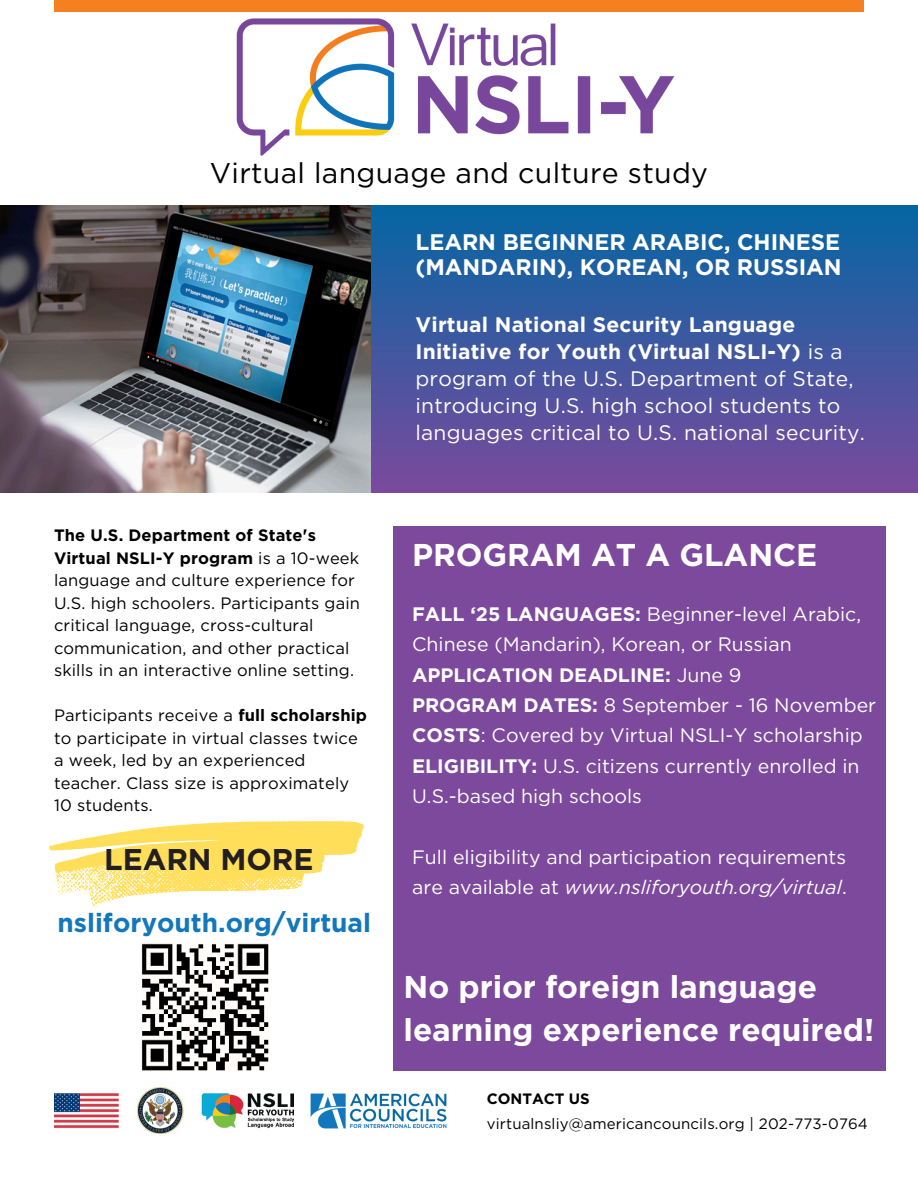
<style>
.page{position:relative;width:918px;height:1188px;background:#fff}
.page>*{position:absolute;margin:0;border:0;box-sizing:border-box;transform-origin:0 0}
.t1{font:700 31.5px/43.8px "Gotham";letter-spacing:-.005em;color:#fff}
.t2{font:700 30px "Gotham";letter-spacing:-.005em;color:#231f20}
.t3{font:28.5px "Gotham";letter-spacing:.01em;color:#000}
.t4{font:700 26.25px "Gotham";color:#1277bc}
.t5{font:700 22.5px/24.8px "Gotham";letter-spacing:-.005em;color:#fff}
.t6{font:21px/27px "Gotham";letter-spacing:.01em;color:#fff}
.t7{font:19.5px/30.3px "Gotham";color:#fff}
.t8{font:italic 19.5px "Gotham";color:#fff}
.t9{font:700 19.5px "Gotham";color:#fff}
.t10{font:16.5px/22.5px "Gotham";letter-spacing:.01em;color:#000}
.t11{font:15px "Gotham";letter-spacing:.01em;color:#000}
.t12{font:700 15px "Gotham";letter-spacing:-.005em;color:#000}
.s1{font-weight:700}
.s2{font-weight:400}
.s3{font-style:normal}
</style>
<div class="page">
<img style="left:0;top:205px;width:371px;height:287px">
<div style="left:371px;top:204px;width:547px;height:288px;background:linear-gradient(to bottom,#0466a3,#7a499d)"></div>
<img style="left:54px;top:1088px;width:240px;height:46px">
<img style="left:310px;top:1093px;width:137px;height:36px">
<img style="left:236px;top:18px;width:439px;height:138px">
<div style="left:393px;top:526px;width:493px;height:544px;background:#7c499d"></div>
<div style="left:54px;top:0;width:810px;height:12px;background:#f58020"></div>
<svg style="left:49px;top:821px;width:315px;height:86px"></svg>
<img style="left:142px;top:943px;width:127px;height:128px">
<h1 class="t3" style="left:210px;top:156px;width:500px">Virtual language and culture study</h1>
<p class="t5" style="left:416px;top:230px;width:428px">LEARN BEGINNER ARABIC, CHINESE (MANDARIN), KOREAN, OR RUSSIAN</p>
<h6 class="t10" style="left:54px;top:524px;width:307px"><span class="s1">The U.S. Department of State's Virtual NSLI-Y program</span> is a 10-week language and culture experience for U.S. high schoolers. Participants gain critical language, cross-cultural communication, and other practical skills in an interactive online setting.</h6>
<p class="t10" style="left:54px;top:704px;width:315px">Participants receive a <span class="s1">full scholarship </span>to participate in virtual classes twice a week, led by an experienced teacher. Class size is approximately<br>10 students.</p>
<p class="t2" style="left:104px;top:841px;width:211px">LEARN MORE</p>
<p class="t4" style="left:58px;top:906px;width:315px">nsliforyouth.org/virtual</p>
<h4 class="t6" style="left:416px;top:311px;width:451px"><span class="s1">Virtual National Security Language Initiative for Youth (Virtual NSLI-Y)</span> is a program of the U.S. Department of State, introducing U.S. high school students to languages critical to U.S. national security.</h4>
<h1 class="t1" style="left:412px;top:533px;width:407px">PROGRAM AT A GLANCE</h1>
<p class="t7" style="left:412px;top:599px;width:451px"><span class="s1">FALL ‘25 LANGUAGES:</span> Beginner-level Arabic,<br>Chinese (Mandarin), Korean, or Russian</p>
<p class="t9" style="left:412px;top:663px;width:331px">APPLICATION DEADLINE: <span class="s2">June 9</span></p>
<p class="t7" style="left:412px;top:690px;width:465px"><span class="s1">PROGRAM DATES:</span> 8 September - 16 November</p>
<p class="t7" style="left:412px;top:720px;width:452px"><span class="s1">COSTS</span>: Covered by Virtual NSLI-Y scholarship</p>
<p class="t7" style="left:412px;top:751px;width:449px"><span class="s1">ELIGIBILITY:</span> U.S. citizens currently enrolled in<br>U.S.-based high schools</p>
<p class="t7" style="left:412px;top:842px;width:436px">Full eligibility and participation requirements</p>
<p class="t8" style="left:412px;top:876px;width:436px"><span class="s3">are available at</span> www.nsliforyouth.org/virtual<span class="s3">.</span></p>
<p class="t1" style="left:404px;top:964px;width:472px">No prior foreign language learning experience required!</p>
<h2 class="t12" style="left:487px;top:1090px;width:105px">CONTACT US</h2>
<p class="t11" style="left:487px;top:1115px;width:383px">virtualnsliy@americancouncils.org | 202-773-0764</p>
</div>
